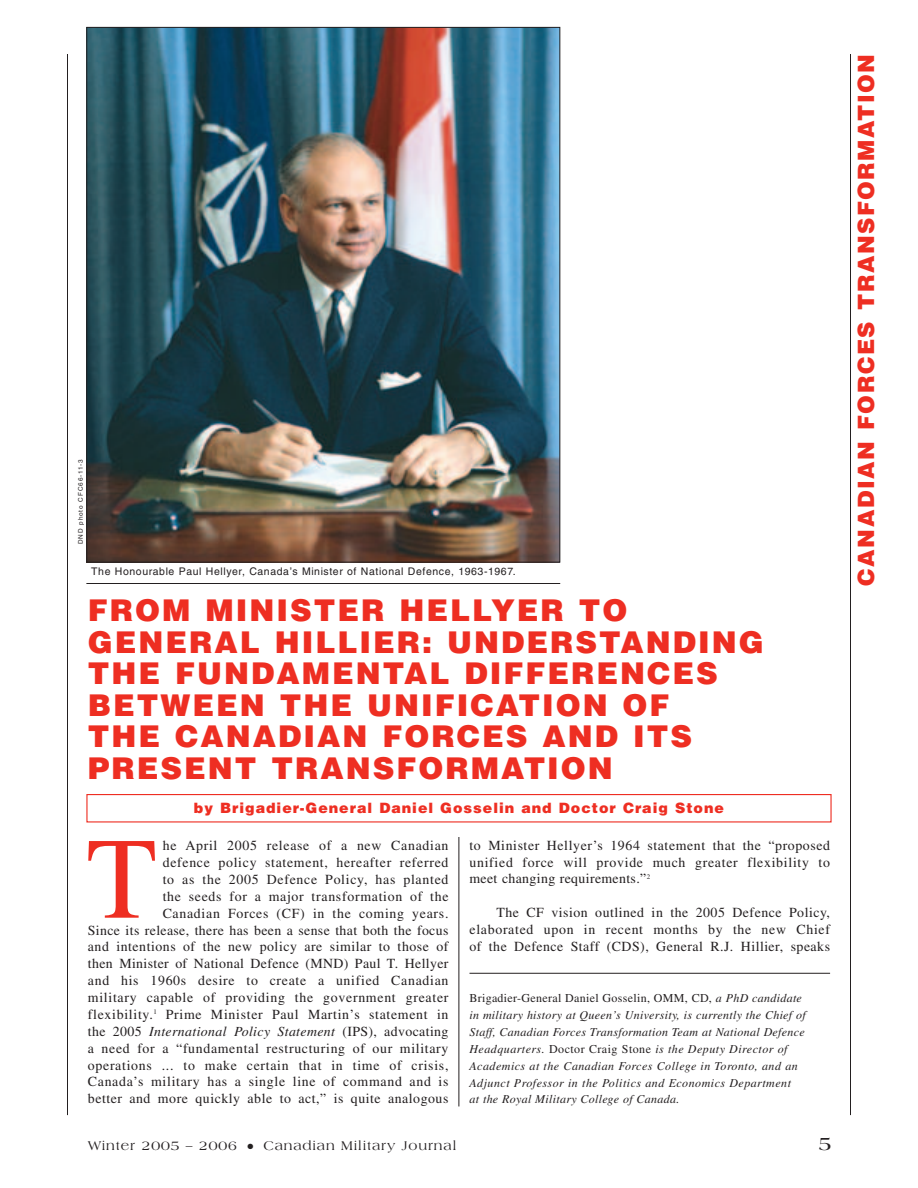
<style>
.page{position:relative;width:918px;height:1188px;background:#fff}
.page>*{position:absolute;margin:0;border:0;box-sizing:border-box;transform-origin:0 0}
.t1{font:115.8px "Times";color:#ee2e22}
.t2{font:900 30px/31.5px "Helvetica";letter-spacing:.065em;color:#ee2e22}
.t3{font:900 22.5px "Helvetica";letter-spacing:.065em;color:#ee2e22}
.t4{font:700 19.5px "Americana";color:#231f20}
.t5{font:900 14.25px "Helvetica";letter-spacing:.065em;color:#ee2e22}
.t6{font:13.8px/16.8px "Times";letter-spacing:.05em;color:#231f20;text-align:justify}
.t7{font:13.5px "Americana";letter-spacing:.065em;color:#231f20}
.t8{font:italic 12px/17px "Times";letter-spacing:.025em;color:#231f20}
.t9{font:10.5px "Helvetica";letter-spacing:.055em;color:#231f20}
.t10{font:6.3px "Helvetica";letter-spacing:.14em;color:#231f20}
.s1{font-style:italic}
.s2{font-style:normal}
</style>
<div class="page">
<hr style="left:850px;top:54px;width:1px;height:1061px;background:#231f20">
<hr style="left:67px;top:54px;width:1px;height:1061px;background:#231f20">
<hr style="left:459px;top:837px;width:1px;height:269px;background:#231f20">
<hr style="left:470px;top:973px;width:360px;height:1px;background:#231f20">
<div style="left:86px;top:794px;width:746px;height:29px;border:1px solid #ee2e22"></div>
<img style="left:88px;top:29px;width:470px;height:531px">
<hr style="left:86px;top:583px;width:474px;height:1px;background:#231f20">
<p class="t10" style="left:78px;top:544px;width:87px;rotate:-90deg">DND photo CFC66-11-3</p>
<p class="t9" style="left:91px;top:568px;width:426px">The Honourable Paul Hellyer, Canada’s Minister of National Defence, 1963-1967.</p>
<h2 class="t2" style="left:88px;top:597px;width:677px">FROM MINISTER HELLYER TO<br>GENERAL HILLIER: UNDERSTANDING<br>THE FUNDAMENTAL DIFFERENCES<br>BETWEEN THE UNIFICATION OF<br>THE CANADIAN FORCES AND ITS<br>PRESENT TRANSFORMATION</h2>
<p class="t5" style="left:194px;top:803px;width:532px">by Brigadier-General Daniel Gosselin and Doctor Craig Stone</p>
<p class="t6" style="left:88px;top:838px;width:362px;text-align:right">he April 2005 release of a new Canadian<br>defence policy statement, hereafter referred<br>to as the 2005 Defence Policy, has planted<br>the seeds for a major transformation of the<br>Canadian Forces (CF) in the coming years.<br>Since its release, there has been a sense that both the focus and intentions of the new policy are similar to those of then Minister of National Defence (MND) Paul T. Hellyer and his 1960s desire to create a unified Canadian military capable of providing the government greater flexibility.<sup>1</sup> Prime Minister Paul Martin’s statement in the 2005 <span class="s1">International Policy Statement</span> (IPS), advocating a need for a “fundamental restructuring of our military operations ... to make certain that in time of crisis, Canada’s military has a single line of command and is better and more quickly able to act,” is quite analogous</p>
<p class="t6" style="left:470px;top:838px;width:362px">to Minister Hellyer’s 1964 statement that the “proposed unified force will provide much greater flexibility to meet changing requirements.”<sup>2</sup></p>
<h1 class="t1" style="left:86px;top:837px;width:72px">T</h1>
<p class="t6" style="left:470px;top:905px;width:362px;text-indent:27px">The CF vision outlined in the 2005 Defence Policy, elaborated upon in recent months by the new Chief of the Defence Staff (CDS), General R.J. Hillier, speaks</p>
<p class="t8" style="left:470px;top:991px;width:338px"><span class="s2">Brigadier-General Daniel Gosselin, OMM, CD,</span> a PhD candidate in military history at Queen’s University, is currently the Chief of Staff, Canadian Forces Transformation Team at National Defence Headquarters. <span class="s2">Doctor Craig Stone</span> is the Deputy Director of Academics at the Canadian Forces College in Toronto, and an Adjunct Professor in the Politics and Economics Department<br>at the Royal Military College of Canada.</p>
<p class="t7" style="left:88px;top:1140px;width:370px">Winter 2005 – 2006 ● Canadian Military Journal</p>
<h3 class="t4" style="left:819px;top:1135px;width:14px">5</h3>
<h3 class="t3" style="left:858px;top:586px;width:533px;rotate:-90deg">CANADIAN FORCES TRANSFORMATION</h3>
</div>
